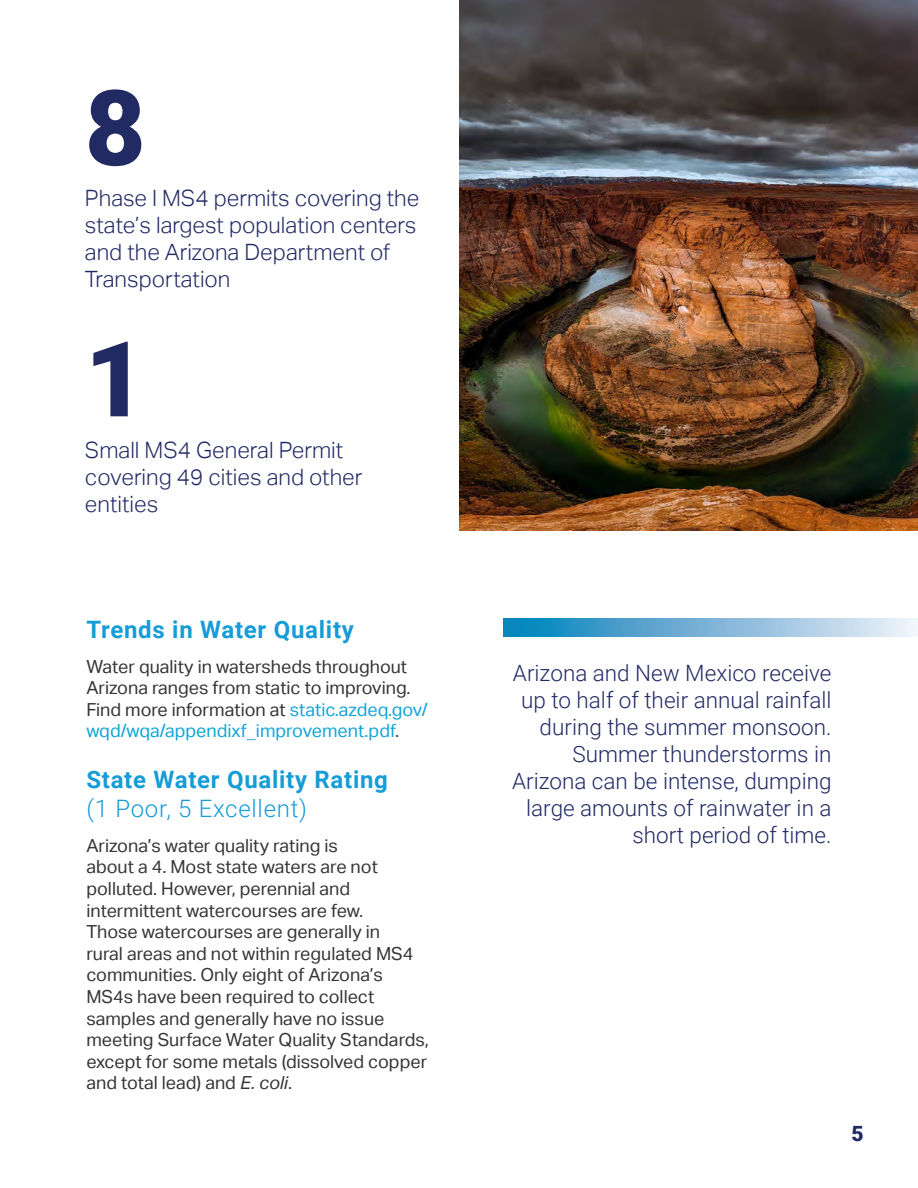
<style>
.page{position:relative;width:918px;height:1188px;background:#fff}
.page>*{position:absolute;margin:0;border:0;box-sizing:border-box;transform-origin:0 0}
.t1{font:900 105px "Roboto";color:#222a64}
.Small_Header_Paragra{font:700 24px/28.8px "Roboto";letter-spacing:.03em;color:#169cd6}
.t2{font:300 22.5px/27px "Roboto";color:#222a64;text-align:right}
.t3{font:300 22.5px/27px "Aktiv Grotesk";color:#222a64}
.t4{font:900 21px "Roboto";color:#222a64}
.t5{font:18px/21.6px "Aktiv Grotesk";color:#363536}
.s1{color:#12a5d8}
.s2{font-weight:300}
.s3{font-style:italic}
</style>
<div class="page">
<div style="left:503px;top:619px;width:415px;height:17px;background:linear-gradient(to right,#007eb9,#f4eff8)"></div>
<img style="left:459px;top:0;width:459px;height:531px">
<p class="t1" style="left:85px;top:54px;width:62px">8</p>
<p class="t3" style="left:85px;top:184px;width:336px">Phase I MS4 permits covering the state’s largest population centers and the Arizona Department of<br>Transportation</p>
<p class="t1" style="left:85px;top:305px;width:62px">1</p>
<p class="t3" style="left:85px;top:437px;width:279px">Small MS4 General Permit covering 49 cities and other entities</p>
<p class="Small_Header_Paragra" style="left:86px;top:614px;width:269px">Trends in Water Quality</p>
<p class="t5" style="left:86px;top:656px;width:343px">Water quality in watersheds throughout Arizona ranges from static to improving.<br>Find more information at <span class="s1">static.azdeq.gov/ wqd/wqa/appendixf_improvement.pdf</span>.</p>
<p class="Small_Header_Paragra" style="left:86px;top:764px;width:303px">State Water Quality Rating <span class="s2">(1 Poor, 5 Excellent)</span></p>
<p class="t5" style="left:86px;top:835px;width:344px">Arizona’s water quality rating is<br>about a 4. Most state waters are not polluted. However, perennial and intermittent watercourses are few.<br>Those watercourses are generally in<br>rural areas and not within regulated MS4 communities. Only eight of Arizona’s MS4s have been required to collect samples and generally have no issue meeting Surface Water Quality Standards, except for some metals (dissolved copper and total lead) and <span class="s3">E. coli</span>.</p>
<p class="t2" style="left:512px;top:659px;width:321px">Arizona and New Mexico receive up to half of their annual rainfall during the summer monsoon.<br>Summer thunderstorms in<br>Arizona can be intense, dumping large amounts of rainwater in a short period of time.</p>
<p class="t4" style="left:851px;top:1119px;width:14px">5</p>
</div>
